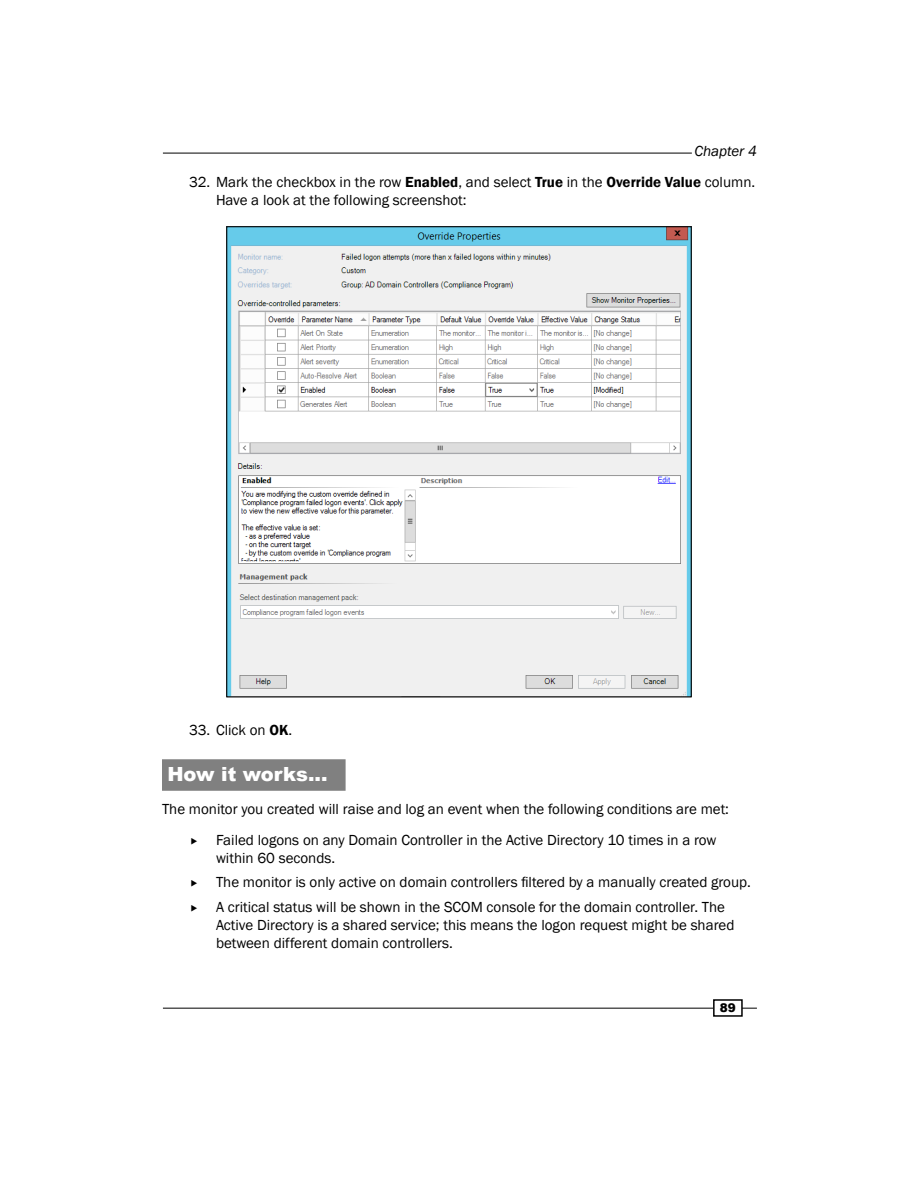
<style>
.page{position:relative;width:918px;height:1188px;background:#fff}
.page>*{position:absolute;margin:0;border:0;box-sizing:border-box;transform-origin:0 0}
.Heading_2_Heading_2{font:900 19.5px "Arial";color:#fff}
.Normal__PACKT{font:15px/18px "Franklin Gothic";color:#000}
.t1{font:italic 15px "Franklin Gothic";color:#000}
.t2{font:900 12px "Arial";color:#000}
.s1{font-weight:600}
</style>
<div class="page">
<hr style="left:163px;top:1008px;width:594px;height:1px;background:#000">
<hr style="left:163px;top:153px;width:529px;height:1px;background:#000">
<div style="left:714px;top:1000px;width:28px;height:16px;background:#fff"></div>
<div style="left:713px;top:999px;width:30px;height:18px;border:2px solid #000"></div>
<div style="left:162px;top:759px;width:184px;height:32px;background:#808080"></div>
<img style="left:228px;top:228px;width:462px;height:467px">
<p class="t1" style="left:694px;top:142px;width:64px">Chapter 4</p>
<p class="Normal__PACKT" style="left:216px;top:173px;width:541px;text-indent:-27px">32. Mark the checkbox in the row <span class="s1">Enabled</span>, and select <span class="s1">True</span> in the <span class="s1">Override Value</span> column.<br>Have a look at the following screenshot:</p>
<p class="Normal__PACKT" style="left:189px;top:721px;width:105px">33. Click on <span class="s1">OK</span>.</p>
<p class="Heading_2_Heading_2" style="left:167px;top:760px;width:162px">How it works...</p>
<p class="Normal__PACKT" style="left:162px;top:800px;width:569px">The monitor you created will raise and log an event when the following conditions are met:</p>
<p class="Normal__PACKT" style="left:216px;top:831px;width:502px">Failed logons on any Domain Controller in the Active Directory 10 times in a row within 60 seconds.</p>
<p class="Normal__PACKT" style="left:216px;top:874px;width:536px">The monitor is only active on domain controllers filtered by a manually created group.</p>
<p class="Normal__PACKT" style="left:216px;top:898px;width:520px">A critical status will be shown in the SCOM console for the domain controller. The<br>Active Directory is a shared service; this means the logon request might be shared between different domain controllers.</p>
<p class="t2" style="left:720px;top:999px;width:18px">89</p>
</div>
